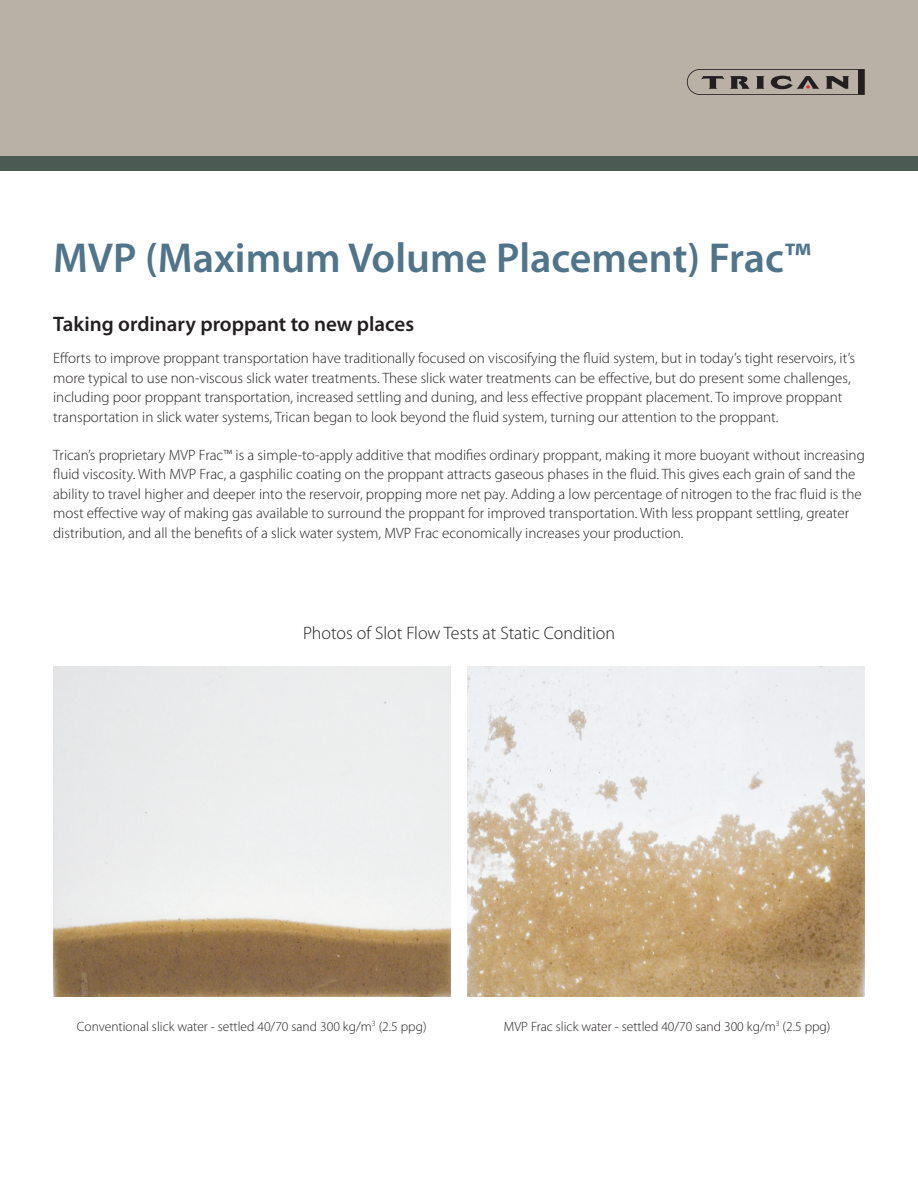
<style>
.page{position:relative;width:918px;height:1188px;background:#fff}
.page>*{position:absolute;margin:0;border:0;box-sizing:border-box;transform-origin:0 0}
.t1{font:600 42px "Myriad Pro";color:#50748a}
.t2{font:600 21px "Myriad Pro";color:#231f20}
.t3{font:300 18px "Myriad Pro";color:#231f20}
.t4{font:300 15px/19.5px "Myriad Pro";color:#231f20}
.t5{font:300 13.5px "Myriad Pro";color:#231f20}
</style>
<div class="page">
<img style="left:54px;top:666px;width:396px;height:331px">
<img style="left:468px;top:666px;width:397px;height:331px">
<div style="left:0;top:0;width:918px;height:158px;background:#bab1a6"></div>
<div style="left:0;top:156px;width:918px;height:14px;background:#4b5a52"></div>
<svg style="left:687px;top:69px;width:178px;height:26px"></svg>
<h1 class="t1" style="left:53px;top:231px;width:759px">MVP (Maximum Volume Placement) Frac™</h1>
<h2 class="t2" style="left:53px;top:311px;width:362px">Taking ordinary proppant to new places</h2>
<p class="t4" style="left:53px;top:348px;width:803px">Efforts to improve proppant transportation have traditionally focused on viscosifying the fluid system, but in today’s tight reservoirs, it’s more typical to use non-viscous slick water treatments. These slick water treatments can be effective, but do present some challenges, including poor proppant transportation, increased settling and duning, and less effective proppant placement. To improve proppant transportation in slick water systems, Trican began to look beyond the fluid system, turning our attention to the proppant.</p>
<p class="t4" style="left:53px;top:445px;width:813px">Trican’s proprietary MVP Frac™ is a simple-to-apply additive that modifies ordinary proppant, making it more buoyant without increasing fluid viscosity. With MVP Frac, a gasphilic coating on the proppant attracts gaseous phases in the fluid. This gives each grain of sand the ability to travel higher and deeper into the reservoir, propping more net pay. Adding a low percentage of nitrogen to the frac fluid is the most effective way of making gas available to surround the proppant for improved transportation. With less proppant settling, greater distribution, and all the benefits of a slick water system, MVP Frac economically increases your production.</p>
<p class="t3" style="left:303px;top:622px;width:314px">Photos of Slot Flow Tests at Static Condition</p>
<p class="t5" style="left:77px;top:1018px;width:351px">Conventional slick water - settled 40/70 sand 300 kg/m<sup>3</sup> (2.5 ppg)</p>
<p class="t5" style="left:504px;top:1018px;width:328px">MVP Frac slick water - settled 40/70 sand 300 kg/m<sup>3</sup> (2.5 ppg)</p>
</div>
